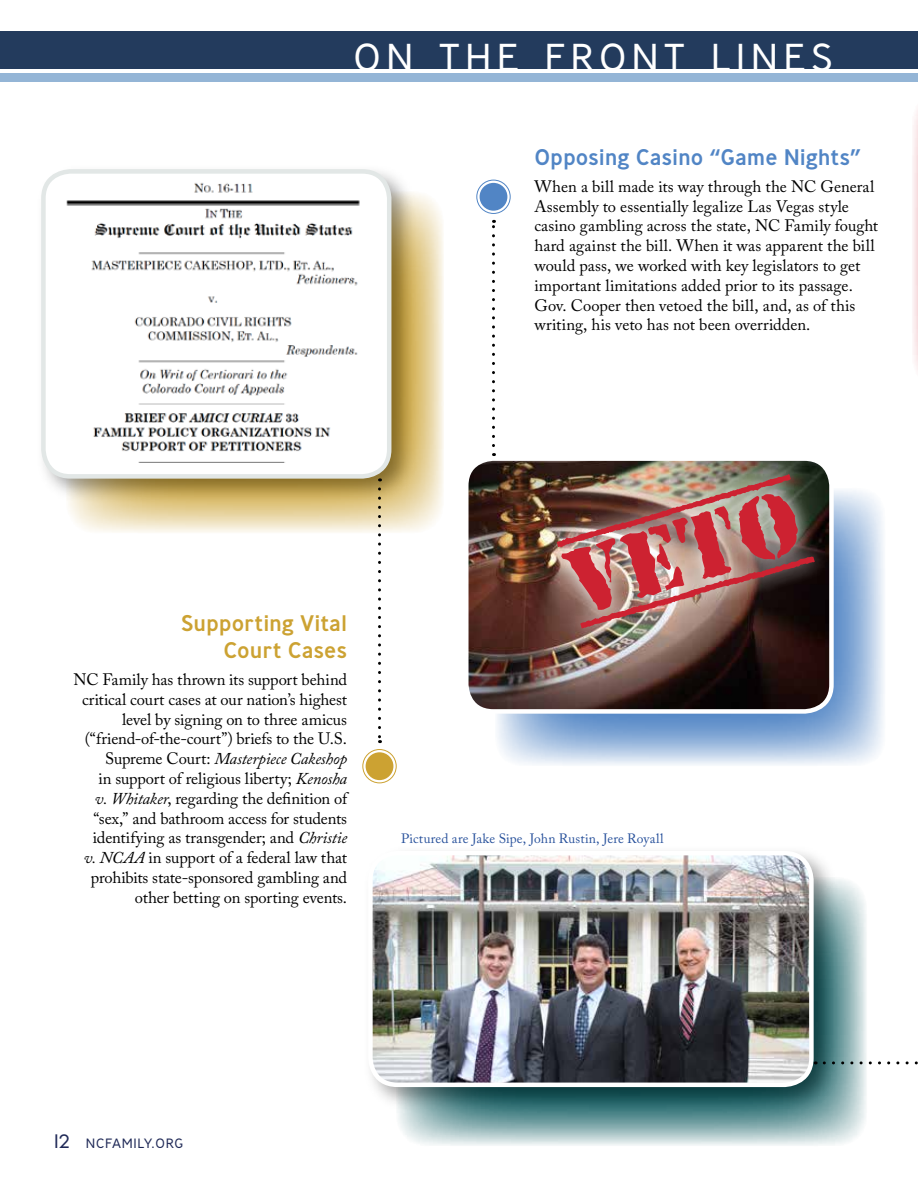
<style>
.page{position:relative;width:918px;height:1188px;background:#fff}
.page>*{position:absolute;margin:0;border:0;box-sizing:border-box;transform-origin:0 0}
.t1{font:700 94.5px "Top Secret";color:#cd2231}
.t2{font:300 38.85px "Ministry";letter-spacing:.135em;color:#fff}
.t3{font:500 22.5px "Ministry";letter-spacing:-.005em;color:#5185c5}
.t4{font:500 22.5px "Ministry";letter-spacing:-.005em;color:#cca232}
.t5{font:16.5px/19.8px "Adobe Caslon Pro";letter-spacing:-.005em;color:#000;text-align:right}
.t6{font:13.5px "Adobe Caslon Pro";letter-spacing:.01em;color:#29529c}
.t7{font:300 13.5px "Ministry";letter-spacing:.05em;color:#1f2957}
.s1{font-style:italic}
.s2{font-size:19.5px}
</style>
<div class="page">
<svg style="left:495px;top:488px;width:391px;height:278px;background:#a9c2e2"></svg>
<div style="left:0;top:32px;width:918px;height:37px;background:#233b5d"></div>
<div style="left:0;top:74px;width:918px;height:8px;background:#94b5d6"></div>
<svg style="left:913px;top:110px;width:5px;height:260px"></svg>
<svg style="left:66px;top:191px;width:378px;height:343px;background:#eee0bd"></svg>
<svg style="left:396px;top:877px;width:471px;height:269px;background:#a8c3c5"></svg>
<div style="left:362px;top:845px;width:476px;height:267px;background:#000;opacity:.35"></div>
<img style="left:370px;top:853px;width:441px;height:232px">
<div style="left:368px;top:851px;width:446px;height:236px;border:4px solid #fff;border-radius:27px"></div>
<div style="left:35px;top:163px;width:381px;height:340px;background:#000;opacity:.35"></div>
<img style="left:43px;top:171px;width:346px;height:305px">
<div style="left:41px;top:169px;width:350px;height:310px;border:4px solid #e2e7e6;border-radius:27px"></div>
<svg style="left:378px;top:489px;width:3px;height:254px"></svg>
<div style="left:366px;top:752px;width:27px;height:28px;background:#cca232;border-radius:50%"></div>
<div style="left:362px;top:749px;width:35px;height:34px;border:1px solid #cca232;border-radius:50%"></div>
<svg style="left:492px;top:220px;width:3px;height:226px"></svg>
<div style="left:480px;top:183px;width:27px;height:28px;background:#5185c5;border-radius:50%"></div>
<div style="left:476px;top:180px;width:35px;height:34px;border:1px solid #5185c5;border-radius:50%"></div>
<svg style="left:824px;top:1061px;width:94px;height:3px"></svg>
<img style="left:469px;top:461px;width:362px;height:250px">
<div style="left:464px;top:456px;width:370px;height:258px;border:4px solid #fff;border-radius:27px"></div>
<img style="left:534px;top:456px;width:303px;height:196px">
<h2 class="t2" style="left:354px;top:33px;width:481px">ON THE FRONT LINES</h2>
<h3 class="t3" style="left:534px;top:143px;width:328px">Opposing Casino “Game Nights”</h3>
<p class="t5" style="left:534px;top:176px;width:345px;text-align:left">When a bill made its way through the NC General Assembly to essentially legalize Las Vegas style casino gambling across the state, NC Family fought hard against the bill. When it was apparent the bill would pass, we worked with key legislators to get important limitations added prior to its passage.<br>Gov. Cooper then vetoed the bill, and, as of this writing, his veto has not been overridden.</p>
<h3 class="t4" style="left:181px;top:609px;width:168px">Supporting Vital</h3>
<h3 class="t4" style="left:224px;top:636px;width:125px">Court Cases</h3>
<p class="t5" style="left:74px;top:669px;width:275px">NC Family has thrown its support behind critical court cases at our nation’s highest level by signing on to three amicus (“friend-of-the-court”) briefs to the U.S.<br>Supreme Court: <span class="s1">Masterpiece Cakeshop<br></span>in support of religious liberty; <span class="s1">Kenosha<br>v. Whitaker</span>, regarding the definition of “sex,” and bathroom access for students identifying as transgender; and <span class="s1">Christie<br>v. NCAA</span> in support of a federal law that prohibits state-sponsored gambling and other betting on sporting events.</p>
<h1 class="t1" style="left:557px;top:540px;width:242px;rotate:-16deg">VETO</h1>
<p class="t6" style="left:401px;top:830px;width:264px">Pictured are Jake Sipe, John Rustin, Jere Royall</p>
<p class="t7" style="left:54px;top:1134px;width:131px"><span class="s2">12</span> NCFAMILY.ORG</p>
</div>
